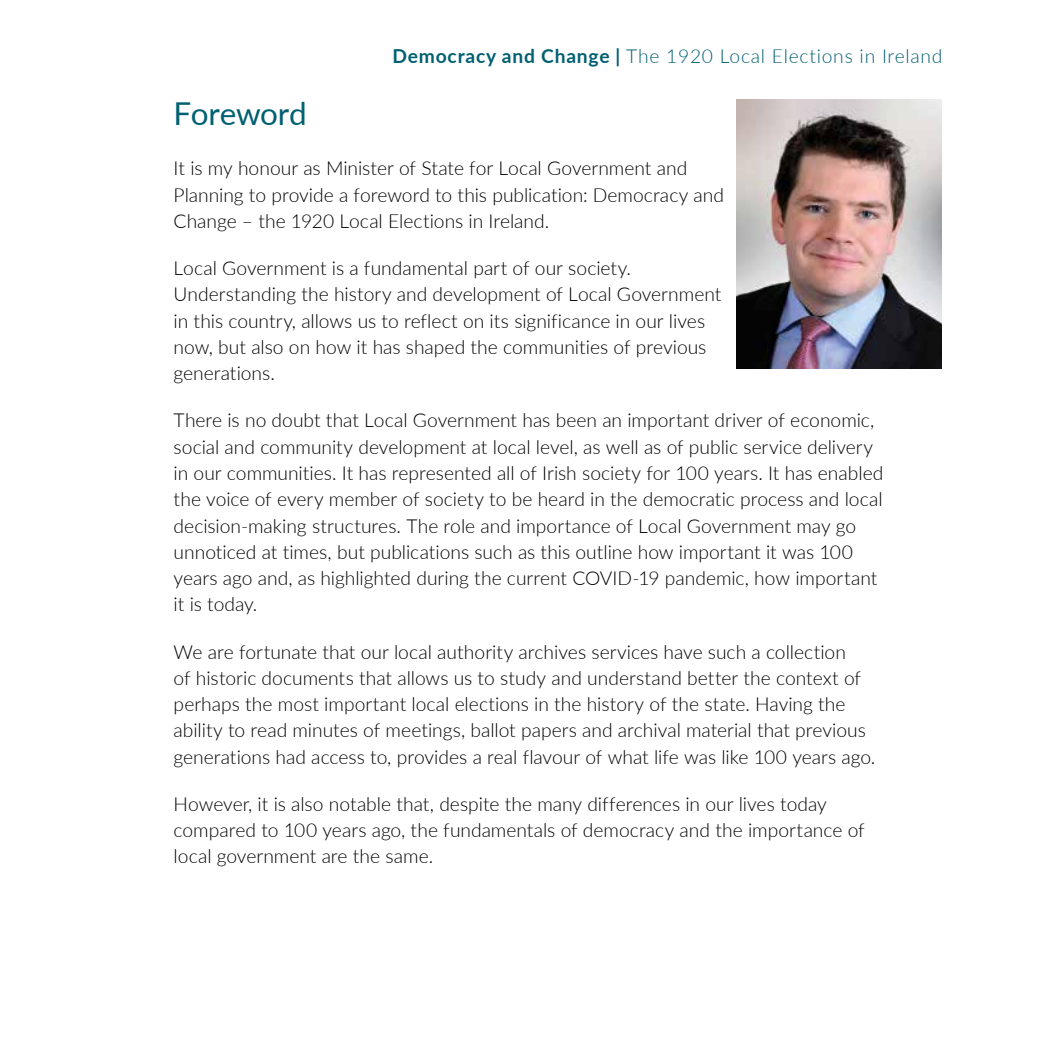
<style>
.page{position:relative;width:1042px;height:1042px;background:#fff}
.page>*{position:absolute;margin:0;border:0;box-sizing:border-box;transform-origin:0 0}
.t1{font:31.5px "Lato";letter-spacing:-.01em;color:#006071}
.t2{font:300 19.25px/26.2px "Lato";color:#000}
.t3{font:300 19.25px "Lato";letter-spacing:.04em;color:#006071}
.s1{font-weight:700}
</style>
<div class="page">
<img style="left:737px;top:100px;width:204px;height:268px">
<p class="t3" style="left:392px;top:43px;width:551px"><span class="s1">Democracy and Change</span> The 1920 Local Elections in Ireland</p>
<h1 class="t1" style="left:174px;top:91px;width:135px">Foreword</h1>
<p class="t2" style="left:174px;top:155px;width:552px">It is my honour as Minister of State for Local Government and<br>Planning to provide a foreword to this publication: Democracy and<br>Change – the 1920 Local Elections in Ireland.</p>
<p class="t2" style="left:174px;top:254px;width:549px">Local Government is a fundamental part of our society.<br>Understanding the history and development of Local Government in this country, allows us to reflect on its significance in our lives now, but also on how it has shaped the communities of previous generations.</p>
<p class="t2" style="left:174px;top:407px;width:711px">There is no doubt that Local Government has been an important driver of economic, social and community development at local level, as well as of public service delivery in our communities. It has represented all of Irish society for 100 years. It has enabled the voice of every member of society to be heard in the democratic process and local decision-making structures. The role and importance of Local Government may go unnoticed at times, but publications such as this outline how important it was 100 years ago and, as highlighted during the current COVID-19 pandemic, how important it is today.</p>
<p class="t2" style="left:174px;top:638px;width:703px">We are fortunate that our local authority archives services have such a collection<br>of historic documents that allows us to study and understand better the context of perhaps the most important local elections in the history of the state. Having the ability to read minutes of meetings, ballot papers and archival material that previous generations had access to, provides a real flavour of what life was like 100 years ago.</p>
<p class="t2" style="left:174px;top:790px;width:692px">However, it is also notable that, despite the many differences in our lives today compared to 100 years ago, the fundamentals of democracy and the importance of local government are the same.</p>
</div>
